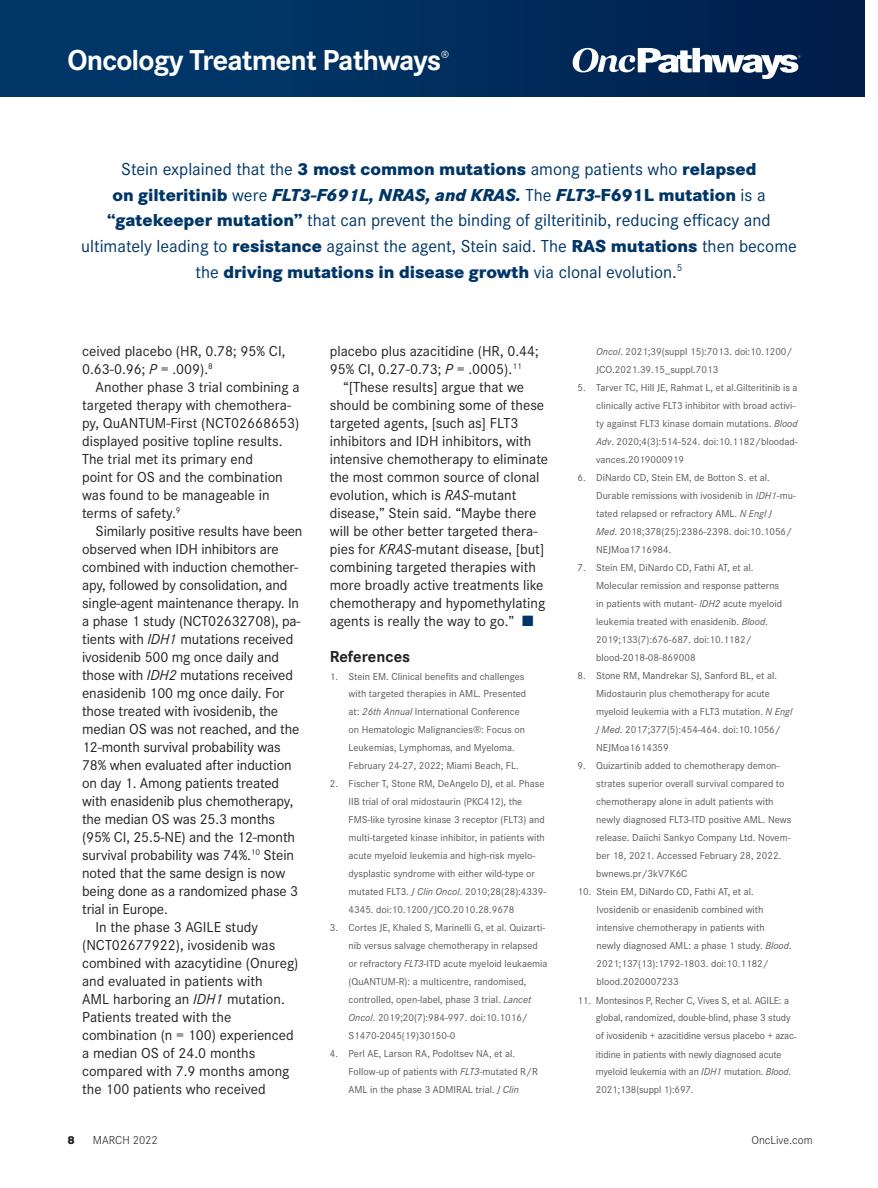
<style>
.page{position:relative;width:878px;height:1188px;background:#fff}
.page>*{position:absolute;margin:0;border:0;box-sizing:border-box;transform-origin:0 0}
.t1{font:700 30px "Corporate S";letter-spacing:-.03em;color:#fff}
.t2{font:18px/25.5px "Corporate S";color:#003667;text-align:center}
.t3{font:700 16.5px "Corporate S";color:#231f20}
.t4{font:15px/18px "Corporate S";color:#231f20}
.t5{font:300 12px "Corporate S";color:#231f20}
.t6{font:800 12px "Corporate S";color:#231f20}
.t7{font:10.5px/18px "Corporate S";color:#57585a}
.t8{font:italic 10.5px "DINOT";color:#fff}
.s1{font-weight:800}
.s2{font-weight:800;font-style:italic}
.s3{font-style:italic}
.s4{color:#003667}
</style>
<div class="page">
<div style="left:0;top:0;width:864px;height:96px;background:linear-gradient(to right,#003b6d,#001e4b)"></div>
<svg style="left:572px;top:48px;width:228px;height:31px"></svg>
<h1 class="t1" style="left:68px;top:43px;width:375px">Oncology Treatment Pathways</h1>
<p class="t8" style="left:440px;top:48px;width:10px">®</p>
<p class="t2" style="left:81px;top:157px;width:717px">Stein explained that the <span class="s1">3 most common mutations</span> among patients who <span class="s1">relapsed<br>on gilteritinib</span> were <span class="s2">FLT3-F691L, NRAS, and KRAS.</span> The <span class="s2">FLT3</span><span class="s1">-F691L mutation</span> is a <span class="s1">“gatekeeper mutation”</span> that can prevent the binding of gilteritinib, reducing efficacy and ultimately leading to <span class="s1">resistance</span> against the agent, Stein said. The <span class="s1">RAS mutations</span> then become the <span class="s1">driving mutations in disease growth</span> via clonal evolution.<sup>5</sup></p>
<h3 class="t4" style="left:82px;top:342px;width:205px">ceived placebo (HR, 0.78; 95% CI,<br>0.63-0.96; <span class="s3">P</span> = .009).<sup>8</sup></h3>
<p class="t4" style="left:82px;top:378px;width:219px;text-indent:14px">Another phase 3 trial combining a targeted therapy with chemothera&shy;py, QuANTUM-First (NCT02668653) displayed positive topline results.<br>The trial met its primary end<br>point for OS and the combination was found to be manageable in terms of safety.<sup>9</sup></p>
<h3 class="t4" style="left:96px;top:522px;width:208px">Similarly positive results have been</h3>
<h3 class="t4" style="left:82px;top:540px;width:198px">observed when IDH inhibitors are</h3>
<h3 class="t4" style="left:82px;top:558px;width:217px">combined with induction chemother-</h3>
<h3 class="t4" style="left:82px;top:576px;width:207px">apy, followed by consolidation, and</h3>
<h3 class="t4" style="left:82px;top:594px;width:218px">single-agent maintenance therapy. In</h3>
<h3 class="t4" style="left:82px;top:612px;width:220px">a phase 1 study (NCT02632708), pa-</h3>
<h3 class="t4" style="left:82px;top:630px;width:213px">tients with <span class="s3">IDH1</span> mutations received</h3>
<h3 class="t4" style="left:82px;top:648px;width:198px">ivosidenib 500 mg once daily and</h3>
<h3 class="t4" style="left:82px;top:666px;width:212px">those with <span class="s3">IDH2</span> mutations received</h3>
<h3 class="t4" style="left:82px;top:684px;width:204px">enasidenib 100 mg once daily. For</h3>
<h3 class="t4" style="left:82px;top:702px;width:197px">those treated with ivosidenib, the</h3>
<h3 class="t4" style="left:82px;top:720px;width:219px">median OS was not reached, and the</h3>
<h3 class="t4" style="left:82px;top:738px;width:200px">12-month survival probability was</h3>
<h3 class="t4" style="left:82px;top:756px;width:211px">78% when evaluated after induction</h3>
<h3 class="t4" style="left:82px;top:774px;width:198px">on day 1. Among patients treated</h3>
<h3 class="t4" style="left:82px;top:792px;width:213px">with enasidenib plus chemotherapy,</h3>
<h3 class="t4" style="left:82px;top:810px;width:194px">the median OS was 25.3 months</h3>
<h3 class="t4" style="left:82px;top:828px;width:214px">(95% CI, 25.5-NE) and the 12-month</h3>
<h3 class="t4" style="left:82px;top:846px;width:213px">survival probability was 74%.<sup>10</sup> Stein</h3>
<h3 class="t4" style="left:82px;top:864px;width:205px">noted that the same design is now</h3>
<h3 class="t4" style="left:82px;top:882px;width:218px">being done as a randomized phase 3</h3>
<h3 class="t4" style="left:82px;top:900px;width:87px">trial in Europe.</h3>
<h3 class="t4" style="left:96px;top:918px;width:164px">In the phase 3 AGILE study</h3>
<h3 class="t4" style="left:82px;top:936px;width:195px">(NCT02677922), ivosidenib was</h3>
<h3 class="t4" style="left:82px;top:954px;width:218px">combined with azacytidine (Onureg)</h3>
<h3 class="t4" style="left:82px;top:972px;width:182px">and evaluated in patients with</h3>
<h3 class="t4" style="left:82px;top:990px;width:204px">AML harboring an <span class="s3">IDH1</span> mutation.</h3>
<h3 class="t4" style="left:82px;top:1008px;width:151px">Patients treated with the</h3>
<h3 class="t4" style="left:82px;top:1026px;width:213px">combination (n = 100) experienced</h3>
<h3 class="t4" style="left:82px;top:1044px;width:175px">a median OS of 24.0 months</h3>
<h3 class="t4" style="left:82px;top:1062px;width:209px">compared with 7.9 months among</h3>
<h3 class="t4" style="left:82px;top:1080px;width:185px">the 100 patients who received</h3>
<h3 class="t4" style="left:330px;top:342px;width:210px">placebo plus azacitidine (HR, 0.44;<br>95% CI, 0.27-0.73; <span class="s3">P</span> = .0005).<sup>11</sup></h3>
<p class="t4" style="left:330px;top:378px;width:220px;text-indent:14px">“[These results] argue that we should be combining some of these targeted agents, [such as] FLT3 inhibitors and IDH inhibitors, with intensive chemotherapy to eliminate the most common source of clonal evolution, which is <span class="s3">RAS</span>-mutant disease,” Stein said. “Maybe there will be other better targeted thera&shy;pies for <span class="s3">KRAS</span>-mutant disease, [but] combining targeted therapies with more broadly active treatments like chemotherapy and hypomethylating agents is really the way to go.” <span class="s4">■</span></p>
<h3 class="t3" style="left:330px;top:647px;width:82px">References</h3>
<p class="t7" style="left:348px;top:667px;width:179px;text-indent:-19px">1. Stein EM. Clinical benefits and challenges with targeted therapies in AML. Presented at: <span class="s3">26th Annual</span> International Conference on Hematologic Malignancies®: Focus on Leukemias, Lymphomas, and Myeloma.<br>February 24-27, 2022; Miami Beach, FL.</p>
<p class="t7" style="left:348px;top:775px;width:199px;text-indent:-19px">2. Fischer T, Stone RM, DeAngelo DJ, et al. Phase IIB trial of oral midostaurin (PKC412), the FMS-like tyrosine kinase 3 receptor (FLT3) and multi-targeted kinase inhibitor, in patients with acute myeloid leukemia and high-risk myelo&shy;dysplastic syndrome with either wild-type or mutated FLT3. <span class="s3">J Clin Oncol</span>. 2010;28(28):4339- 4345. doi:10.1200/JCO.2010.28.9678</p>
<p class="t7" style="left:348px;top:919px;width:200px;text-indent:-19px">3. Cortes JE, Khaled S, Marinelli G, et al. Quizarti&shy;nib versus salvage chemotherapy in relapsed or refractory <span class="s3">FLT3</span>-ITD acute myeloid leukaemia (QuANTUM-R): a multicentre, randomised, controlled, open-label, phase 3 trial. <span class="s3">Lancet Oncol</span>. 2019;20(7):984-997. doi:10.1016/ S1470-2045(19)30150-0</p>
<p class="t7" style="left:348px;top:1045px;width:191px;text-indent:-19px">4. Perl AE, Larson RA, Podoltsev NA, et al.<br>Follow-up of patients with <span class="s3">FLT3-</span>mutated R/R<br>AML in the phase 3 ADMIRAL trial. <span class="s3">J Clin</span></p>
<p class="t7" style="left:596px;top:343px;width:198px"><span class="s3">Oncol</span>. 2021;39(suppl 15):7013. doi:10.1200/<br>JCO.2021.39.15_suppl.7013</p>
<p class="t7" style="left:596px;top:379px;width:203px;text-indent:-19px">5. Tarver TC, Hill JE, Rahmat L, et al.Gilteritinib is a clinically active FLT3 inhibitor with broad activi&shy;ty against FLT3 kinase domain mutations. <span class="s3">Blood Adv</span>. 2020;4(3):514-524. doi:10.1182/bloodad&shy;vances.2019000919</p>
<p class="t7" style="left:596px;top:469px;width:201px;text-indent:-19px">6. DiNardo CD, Stein EM, de Botton S. et al.<br>Durable remissions with ivosidenib in <span class="s3">IDH1</span>-mu&shy;tated relapsed or refractory AML. <span class="s3">N Engl J<br>Med</span>. 2018;378(25):2386-2398. doi:10.1056/ NEJMoa1716984.</p>
<p class="t7" style="left:596px;top:559px;width:187px;text-indent:-19px">7. Stein EM, DiNardo CD, Fathi AT, et al.<br>Molecular remission and response patterns in patients with mutant- <span class="s3">IDH2</span> acute myeloid leukemia treated with enasidenib. <span class="s3">Blood</span>.<br>2019;133(7):676-687. doi:10.1182/ blood-2018-08-869008</p>
<p class="t7" style="left:596px;top:667px;width:197px;text-indent:-19px">8. Stone RM, Mandrekar SJ, Sanford BL, et al.<br>Midostaurin plus chemotherapy for acute myeloid leukemia with a FLT3 mutation. <span class="s3">N Engl J Med</span>. 2017;377(5):454-464. doi:10.1056/ NEJMoa1614359</p>
<p class="t7" style="left:596px;top:757px;width:197px;text-indent:-19px">9. Quizartinib added to chemotherapy demon&shy;strates superior overall survival compared to chemotherapy alone in adult patients with newly diagnosed FLT3-ITD positive AML. News release. Daiichi Sankyo Company Ltd. Novem&shy;ber 18, 2021. Accessed February 28, 2022. bwnews.pr/3kV7K6C</p>
<p class="t7" style="left:596px;top:883px;width:197px;text-indent:-19px">10. Stein EM, DiNardo CD, Fathi AT, et al.<br>Ivosidenib or enasidenib combined with intensive chemotherapy in patients with<br>newly diagnosed AML: a phase 1 study. <span class="s3">Blood</span>.<br>2021;137(13):1792-1803. doi:10.1182/ blood.2020007233</p>
<p class="t7" style="left:596px;top:991px;width:202px;text-indent:-19px">11. Montesinos P, Recher C, Vives S, et al. AGILE: a global, randomized, double-blind, phase 3 study of ivosidenib + azacitidine versus placebo + azac&shy;itidine in patients with newly diagnosed acute myeloid leukemia with an <span class="s3">IDH1</span> mutation. <span class="s3">Blood</span>.<br>2021;138(suppl 1):697.</p>
<p class="t6" style="left:68px;top:1133px;width:9px">8</p>
<p class="t5" style="left:93px;top:1133px;width:66px">MARCH 2022</p>
<p class="t5" style="left:751px;top:1133px;width:63px">OncLive.com</p>
</div>
